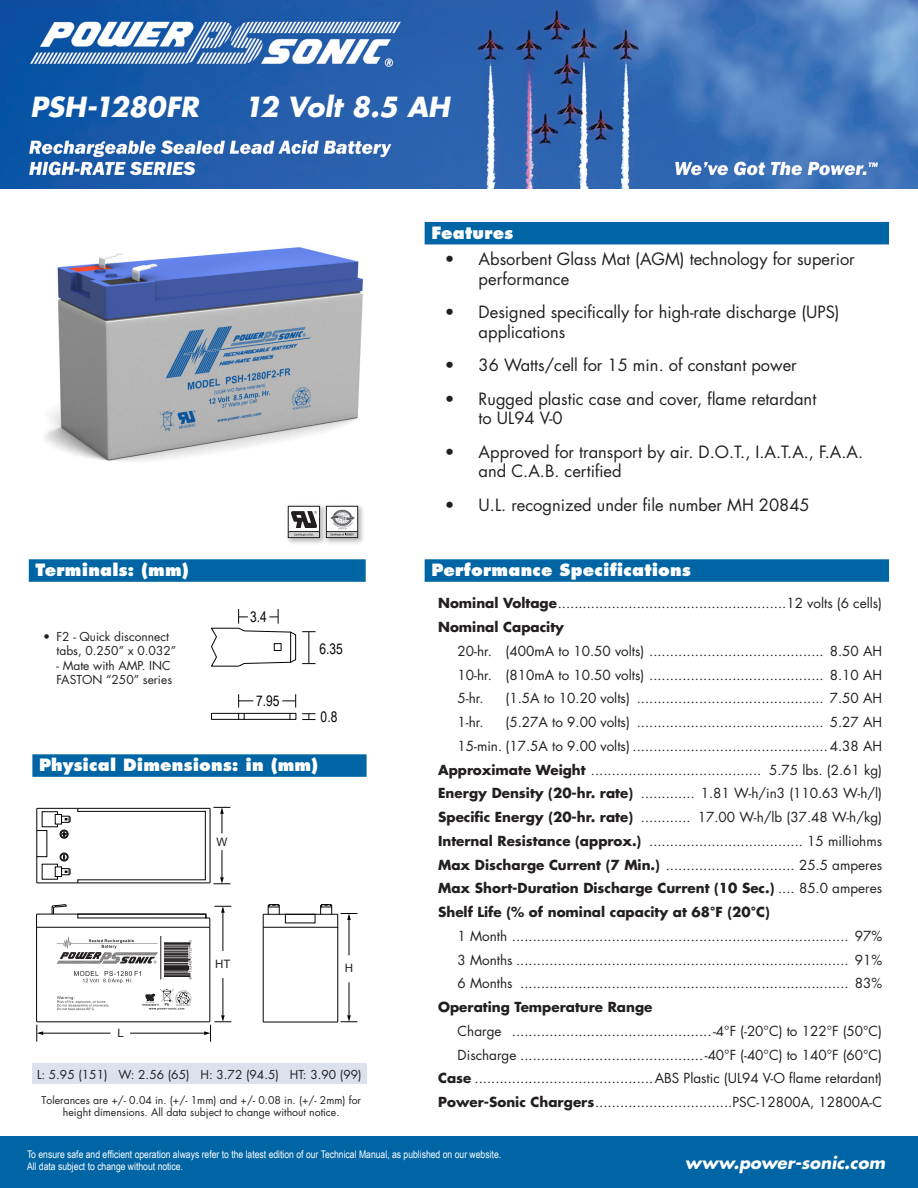
<style>
.page{position:relative;width:918px;height:1188px;background:#fff}
.page>*{position:absolute;margin:0;border:0;box-sizing:border-box;transform-origin:0 0}
.t1{font:italic 700 27px "Futura";letter-spacing:-.01em;color:#fff}
.t2{font:16.5px/19.8px "Futura";color:#231f20}
.BoxTitles{font:800 16.5px "Futura";letter-spacing:.01em;color:#fff}
.t3{font:italic 700 16.5px "Futura";color:#fff}
.t4{font:14.7px "Arial Narrow";color:#050504}
.t5{font:13.5px "Futura";color:#231f20}
.t6{font:700 13.5px "Futura";color:#231f20}
.t7{font:12px/14.4px "Futura";color:#231f20}
.t8{font:11.55px "Arial";color:#211e1e}
.t9{font:10.5px "Arial Narrow";color:#fff}
.t10{font:10.5px "Futura";color:#231f20}
.s1{font-weight:700}
.s2{font-weight:400}
</style>
<div class="page">
<img style="left:0;top:0;width:918px;height:189px">
<div style="left:42px;top:811px;width:16px;height:16px;border:1px solid #040503"></div>
<svg style="left:55px;top:814px;width:16px;height:11px"></svg>
<svg style="left:55px;top:866px;width:16px;height:11px"></svg>
<div style="left:36px;top:808px;width:174px;height:75px;border:1px solid #040503"></div>
<div style="left:263px;top:914px;width:75px;height:108px;border:1px solid #040503"></div>
<hr style="left:263px;top:927px;width:75px;height:1px;background:#040503">
<svg style="left:268px;top:904px;width:12px;height:10px"></svg>
<svg style="left:320px;top:904px;width:12px;height:10px"></svg>
<div style="left:60px;top:830px;width:8px;height:8px;border:1px solid #040503;border-radius:50%"></div>
<svg style="left:61px;top:831px;width:6px;height:6px"></svg>
<div style="left:61px;top:854px;width:7px;height:6px;border:1px solid #040503;border-radius:50%"></div>
<div style="left:60px;top:853px;width:8px;height:8px;border:1px solid #040503;border-radius:50%"></div>
<svg style="left:63px;top:854px;width:2px;height:6px"></svg>
<svg style="left:77px;top:808px;width:129px;height:76px"></svg>
<div style="left:285px;top:914px;width:30px;height:9px;border:1px solid #040503"></div>
<svg style="left:341px;top:1015px;width:16px;height:7px"></svg>
<hr style="left:349px;top:916px;width:1px;height:39px;background:#050504">
<hr style="left:349px;top:982px;width:1px;height:34px;background:#050504">
<svg style="left:341px;top:913px;width:16px;height:7px"></svg>
<svg style="left:213px;top:850px;width:17px;height:34px"></svg>
<svg style="left:213px;top:807px;width:17px;height:26px"></svg>
<svg style="left:36px;top:904px;width:195px;height:138px"></svg>
<svg style="left:302px;top:663px;width:14px;height:1px"></svg>
<svg style="left:302px;top:631px;width:14px;height:1px"></svg>
<hr style="left:308px;top:632px;width:1px;height:32px;background:#050504">
<svg style="left:302px;top:713px;width:14px;height:7px"></svg>
<svg style="left:211px;top:609px;width:85px;height:58px"></svg>
<hr style="left:290px;top:632px;width:1px;height:30px;background:#040503">
<div style="left:274px;top:643px;width:8px;height:8px;border:1px solid #040503"></div>
<div style="left:211px;top:713px;width:85px;height:7px;border:1px solid #040503"></div>
<svg style="left:238px;top:694px;width:15px;height:25px"></svg>
<svg style="left:282px;top:694px;width:14px;height:25px"></svg>
<img style="left:44px;top:247px;width:319px;height:215px">
<div style="left:32px;top:754px;width:335px;height:23px;background:#0065a4"></div>
<div style="left:425px;top:222px;width:464px;height:22px;background:#0065a4"></div>
<div style="left:425px;top:559px;width:464px;height:23px;background:#0065a4"></div>
<div style="left:0;top:1137px;width:918px;height:51px;background:#0065a4"></div>
<div style="left:29px;top:559px;width:337px;height:23px;background:#0065a4"></div>
<div style="left:32px;top:1064px;width:334px;height:20px;background:#dbe1ed"></div>
<div style="left:285px;top:503px;width:42px;height:42px;background:#231f20;opacity:.3"></div>
<svg style="left:290px;top:508px;width:28px;height:23px"></svg>
<img style="left:291px;top:512px;width:25px;height:15px">
<svg style="left:290px;top:532px;width:28px;height:4px"></svg>
<svg style="left:294px;top:534px;width:20px;height:2px"></svg>
<div style="left:288px;top:506px;width:32px;height:32px;border:1px solid #231f20"></div>
<hr style="left:288px;top:531px;width:32px;height:1px;background:#231f20">
<div style="left:323px;top:503px;width:43px;height:42px;background:#231f20;opacity:.3"></div>
<div style="left:326px;top:506px;width:32px;height:32px;background:#fff"></div>
<svg style="left:328px;top:532px;width:28px;height:4px"></svg>
<svg style="left:330px;top:533px;width:24px;height:2px"></svg>
<div style="left:326px;top:506px;width:32px;height:32px;border:1px solid #231f20"></div>
<img style="left:330px;top:509px;width:24px;height:20px">
<hr style="left:326px;top:531px;width:32px;height:1px;background:#231f20">
<p class="t1" style="left:30px;top:88px;width:170px">PSH-1280FR</p>
<p class="t1" style="left:244px;top:88px;width:207px">12 Volt 8.5 AH</p>
<p class="BoxTitles" style="left:431px;top:222px;width:83px">Features</p>
<p class="t2" style="left:479px;top:249px;width:378px;text-indent:-34px">• Absorbent Glass Mat (AGM) technology for superior performance</p>
<p class="t2" style="left:479px;top:302px;width:363px;text-indent:-34px">• Designed specifically for high-rate discharge (UPS) applications</p>
<p class="t2" style="left:445px;top:355px;width:353px">• 36 Watts/cell for 15 min. of constant power</p>
<p class="t2" style="left:479px;top:388px;width:339px;text-indent:-34px">• Rugged plastic case and cover, flame retardant to UL94 V-0</p>
<p class="t2" style="left:479px;top:441px;width:386px;text-indent:-34px">• Approved for transport by air. D.O.T., I.A.T.A., F.A.A. and C.A.B. certified</p>
<p class="t2" style="left:445px;top:495px;width:366px">• U.L. recognized under file number MH 20845</p>
<p class="BoxTitles" style="left:36px;top:560px;width:155px">Terminals: (mm)</p>
<p class="t7" style="left:57px;top:629px;width:121px;text-indent:-14px">• F2 - Quick disconnect tabs, 0.250” x 0.032”</p>
<p class="t7" style="left:57px;top:658px;width:117px">- Mate with AMP. INC<br>FASTON “250” series</p>
<p class="t4" style="left:250px;top:606px;width:18px">3.4</p>
<p class="t4" style="left:256px;top:690px;width:25px">7.95</p>
<p class="t4" style="left:319px;top:638px;width:25px">6.35</p>
<p class="t4" style="left:321px;top:706px;width:18px">0.8</p>
<p class="BoxTitles" style="left:39px;top:755px;width:281px">Physical Dimensions: in (mm)</p>
<p class="t8" style="left:118px;top:1026px;width:8px">L</p>
<p class="t8" style="left:217px;top:834px;width:12px">W</p>
<p class="t8" style="left:215px;top:956px;width:17px">HT</p>
<p class="t8" style="left:345px;top:961px;width:10px">H</p>
<p class="t7" style="left:37px;top:1067px;width:326px">L: 5.95 (151) W: 2.56 (65) H: 3.72 (94.5) HT: 3.90 (99)</p>
<p class="t10" style="left:42px;top:1092px;width:321px">Tolerances are +/- 0.04 in. (+/- 1mm) and +/- 0.08 in. (+/- 2mm) for</p>
<p class="t10" style="left:63px;top:1105px;width:278px">height dimensions. All data subject to change without notice.</p>
<p class="BoxTitles" style="left:431px;top:560px;width:261px">Performance Specifications</p>
<p class="t5" style="left:438px;top:594px;width:446px"><span class="s1">Nominal Voltage</span>.......................................................12 volts (6 cells)</p>
<p class="t6" style="left:438px;top:618px;width:127px">Nominal Capacity</p>
<p class="t5" style="left:458px;top:642px;width:426px">20-hr. (400mA to 10.50 volts) .......................................... 8.50 AH</p>
<p class="t5" style="left:458px;top:665px;width:426px">10-hr. (810mA to 10.50 volts) .......................................... 8.10 AH</p>
<p class="t5" style="left:458px;top:689px;width:28px">5-hr.</p>
<p class="t5" style="left:506px;top:689px;width:378px">(1.5A to 10.20 volts) ............................................. 7.50 AH</p>
<p class="t5" style="left:458px;top:713px;width:28px">1-hr.</p>
<p class="t5" style="left:506px;top:713px;width:378px">(5.27A to 9.00 volts) ............................................. 5.27 AH</p>
<p class="t5" style="left:458px;top:737px;width:426px">15-min. (17.5A to 9.00 volts) ...............................................4.38 AH</p>
<p class="t5" style="left:438px;top:760px;width:446px"><span class="s1">Approximate Weight</span> ......................................... 5.75 lbs. (2.61 kg)</p>
<p class="t5" style="left:438px;top:784px;width:446px"><span class="s1">Energy Density (20-hr. rate)</span> ............. 1.81 W-h/in3 (110.63 W-h/l)</p>
<p class="t5" style="left:438px;top:808px;width:446px"><span class="s1">Specific Energy (20-hr. rate)</span> ............ 17.00 W-h/lb (37.48 W-h/kg)</p>
<p class="t5" style="left:438px;top:832px;width:446px"><span class="s1">Internal Resistance (approx.)</span> ..................................... 15 milliohms</p>
<p class="t5" style="left:438px;top:855px;width:446px"><span class="s1">Max Discharge Current (7 Min.)</span> ............................... 25.5 amperes</p>
<p class="t6" style="left:438px;top:879px;width:446px">Max Short-Duration Discharge Current (10 Sec.) <span class="s2">.... 85.0 amperes</span></p>
<p class="t6" style="left:438px;top:903px;width:333px">Shelf Life (% of nominal capacity at 68°F (20°C)</p>
<p class="t5" style="left:458px;top:927px;width:426px">1 Month ................................................................................. 97%</p>
<p class="t5" style="left:458px;top:950px;width:426px">3 Months ................................................................................ 91%</p>
<p class="t5" style="left:458px;top:974px;width:426px">6 Months ............................................................................... 83%</p>
<p class="t6" style="left:438px;top:998px;width:216px">Operating Temperature Range</p>
<p class="t5" style="left:458px;top:1022px;width:426px">Charge ................................................-4°F (-20°C) to 122°F (50°C)</p>
<p class="t5" style="left:458px;top:1045px;width:426px">Discharge ............................................-40°F (-40°C) to 140°F (60°C)</p>
<p class="t5" style="left:438px;top:1069px;width:446px"><span class="s1">Case</span> ...........................................ABS Plastic (UL94 V-O flame retardant)</p>
<p class="t5" style="left:438px;top:1093px;width:446px"><span class="s1">Power-Sonic Chargers</span>.................................PSC-12800A, 12800A-C</p>
<p class="t9" style="left:27px;top:1148px;width:476px">To ensure safe and efficient operation always refer to the latest edition of our Technical Manual, as published on our website.</p>
<p class="t9" style="left:27px;top:1160px;width:158px">All data subject to change without notice.</p>
<p class="t3" style="left:685px;top:1151px;width:202px">www.power-sonic.com</p>
</div>
